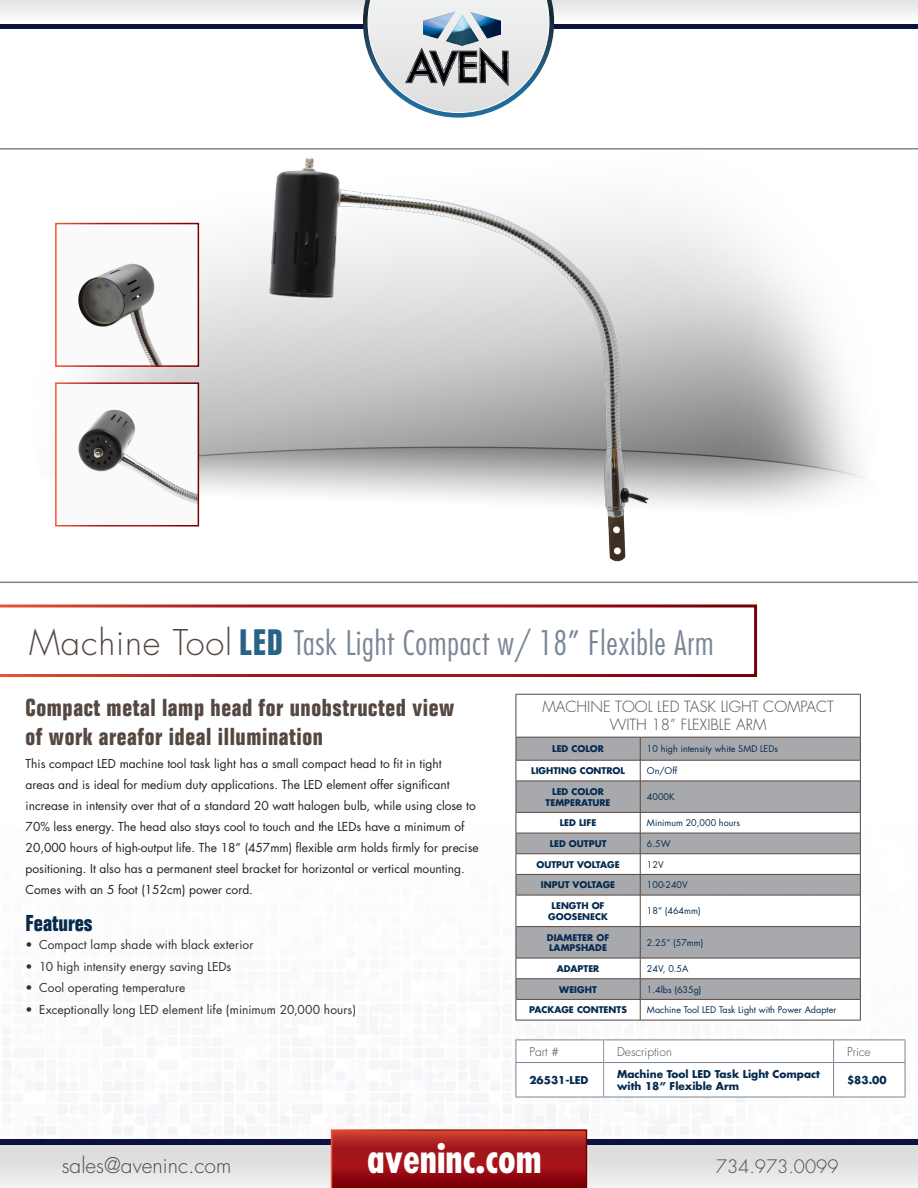
<style>
.page{position:relative;width:918px;height:1188px;background:#fff}
.page>*{position:absolute;margin:0;border:0;box-sizing:border-box;transform-origin:0 0}
.t1{font:700 condensed 40.5px "Futura";color:#fff}
.t2{font:300 condensed 33px "Futura";letter-spacing:.025em;color:#798696}
.t3{font:700 condensed 24px/28.8px "Folio";letter-spacing:.025em;color:#544841}
.Features_Title{font:700 condensed 22.5px "Folio";color:#042a4e}
.t4{font:300 21px "Futura";color:#544841}
.t5{font:300 18px "Futura";color:#544841}
.t6{font:300 15px/18px "Futura";color:#544841;text-align:center}
.t7{font:12px/21px "Futura";color:#231f20}
.t8{font:12px "Futura";letter-spacing:.01em;color:#312f30}
.t9{font:300 12px "Futura";color:#544841}
.t10{font:700 10.5px/12.6px "Futura";color:#042a4e}
.t11{font:9px "Futura";color:#042a4e}
.t12{font:700 9px/10.8px "Futura";color:#042a4e;text-align:center}
.s1{font-stretch:normal;font-size:34.5px;color:#544841}
.s2{font-family:"Folio";font-weight:700;font-size:36px;color:#286286}
</style>
<div class="page">
<div style="left:0;top:1139px;width:918px;height:49px;background:#0d113e"></div>
<div style="left:0;top:1145px;width:918px;height:43px;background:linear-gradient(to bottom,#d9d9d9,#eff0f0)"></div>
<svg style="left:331px;top:1129px;width:256px;height:59px;background:#a2181a"></svg>
<svg style="left:0;top:23px;width:918px;height:6px;fill:#0d113e"></svg>
<svg style="left:0;top:0;width:918px;height:23px"></svg>
<svg style="left:363px;top:0;width:191px;height:118px"></svg>
<hr style="left:0;top:582px;width:918px;height:1px;background:#798696">
<hr style="left:0;top:148px;width:918px;height:2px;background:#798696">
<img style="left:424px;top:12px;width:76px;height:33px">
<img style="left:32px;top:157px;width:864px;height:425px">
<svg style="left:0;top:604px;width:758px;height:73px"></svg>
<hr style="left:516px;top:1097px;width:88px;height:1px;background:#798696">
<hr style="left:604px;top:1097px;width:230px;height:1px;background:#798696">
<hr style="left:834px;top:1097px;width:71px;height:1px;background:#798696">
<svg style="left:516px;top:1040px;width:390px;height:57px"></svg>
<div style="left:517px;top:738px;width:343px;height:22px;background:#a8a9ad"></div>
<svg style="left:517px;top:761px;width:343px;height:259px"></svg>
<svg style="left:516px;top:738px;width:1px;height:43px"></svg>
<svg style="left:860px;top:738px;width:1px;height:43px"></svg>
<hr style="left:516px;top:781px;width:1px;height:31px;background:#544841">
<hr style="left:860px;top:781px;width:1px;height:31px;background:#544841">
<svg style="left:516px;top:813px;width:1px;height:82px"></svg>
<svg style="left:860px;top:812px;width:1px;height:83px"></svg>
<hr style="left:516px;top:895px;width:1px;height:32px;background:#544841">
<hr style="left:860px;top:895px;width:1px;height:32px;background:#544841">
<hr style="left:516px;top:927px;width:1px;height:31px;background:#544841">
<hr style="left:860px;top:927px;width:1px;height:31px;background:#544841">
<svg style="left:516px;top:959px;width:1px;height:61px"></svg>
<svg style="left:860px;top:958px;width:1px;height:62px"></svg>
<hr style="left:516px;top:694px;width:124px;height:1px;background:#544841">
<hr style="left:516px;top:695px;width:1px;height:42px;background:#544841">
<hr style="left:640px;top:694px;width:221px;height:1px;background:#544841">
<hr style="left:516px;top:737px;width:124px;height:1px;background:#544841">
<hr style="left:640px;top:737px;width:221px;height:1px;background:#544841">
<hr style="left:516px;top:760px;width:124px;height:1px;background:#544841">
<hr style="left:640px;top:760px;width:220px;height:1px;background:#544841">
<svg style="left:640px;top:738px;width:1px;height:43px"></svg>
<hr style="left:516px;top:781px;width:124px;height:1px;background:#544841">
<hr style="left:640px;top:781px;width:220px;height:1px;background:#544841">
<hr style="left:640px;top:781px;width:1px;height:31px;background:#544841">
<hr style="left:516px;top:812px;width:124px;height:1px;background:#544841">
<hr style="left:640px;top:812px;width:220px;height:1px;background:#544841">
<hr style="left:516px;top:833px;width:124px;height:1px;background:#544841">
<hr style="left:640px;top:833px;width:220px;height:1px;background:#544841">
<hr style="left:516px;top:853px;width:124px;height:1px;background:#544841">
<hr style="left:640px;top:853px;width:220px;height:1px;background:#544841">
<hr style="left:516px;top:874px;width:124px;height:1px;background:#544841">
<hr style="left:640px;top:874px;width:220px;height:1px;background:#544841">
<svg style="left:640px;top:813px;width:1px;height:82px"></svg>
<hr style="left:516px;top:895px;width:124px;height:1px;background:#544841">
<hr style="left:640px;top:895px;width:220px;height:1px;background:#544841">
<hr style="left:640px;top:895px;width:1px;height:31px;background:#544841">
<hr style="left:516px;top:926px;width:124px;height:1px;background:#544841">
<hr style="left:640px;top:926px;width:220px;height:1px;background:#544841">
<hr style="left:640px;top:927px;width:1px;height:31px;background:#544841">
<hr style="left:516px;top:958px;width:124px;height:1px;background:#544841">
<hr style="left:640px;top:958px;width:220px;height:1px;background:#544841">
<hr style="left:516px;top:978px;width:124px;height:1px;background:#544841">
<hr style="left:640px;top:978px;width:220px;height:1px;background:#544841">
<hr style="left:516px;top:999px;width:124px;height:1px;background:#544841">
<hr style="left:640px;top:999px;width:220px;height:1px;background:#544841">
<svg style="left:640px;top:958px;width:1px;height:62px"></svg>
<hr style="left:516px;top:1020px;width:124px;height:1px;background:#544841">
<hr style="left:640px;top:1020px;width:221px;height:1px;background:#544841">
<hr style="left:860px;top:695px;width:1px;height:42px;background:#544841">
<img style="left:58px;top:226px;width:138px;height:138px">
<div style="left:55px;top:223px;width:144px;height:144px;border:2px solid #fff"></div>
<img style="left:58px;top:385px;width:138px;height:138px">
<div style="left:55px;top:382px;width:144px;height:144px;border:2px solid #fff"></div>
<p class="t2" style="left:29px;top:623px;width:686px"><span class="s1">Machine Tool</span> <span class="s2">LED</span> Task Light Compact w/ 18” Flexible Arm</p>
<p class="t3" style="left:26px;top:694px;width:430px">Compact metal lamp head for unobstructed view of work areafor ideal illumination</p>
<p class="t7" style="left:26px;top:753px;width:455px">This compact LED machine tool task light has a small compact head to fit in tight<br>areas and is ideal for medium duty applications. The LED element offer significant increase in intensity over that of a standard 20 watt halogen bulb, while using close to 70% less energy. The head also stays cool to touch and the LEDs have a minimum of 20,000 hours of high-output life. The 18” (457mm) flexible arm holds firmly for precise positioning. It also has a permanent steel bracket for horizontal or vertical mounting.<br>Comes with an 5 foot (152cm) power cord.</p>
<p class="Features_Title" style="left:26px;top:911px;width:69px">Features</p>
<p class="t8" style="left:26px;top:937px;width:229px">• Compact lamp shade with black exterior</p>
<p class="t8" style="left:26px;top:959px;width:207px">• 10 high intensity energy saving LEDs</p>
<p class="t8" style="left:26px;top:980px;width:161px">• Cool operating temperature</p>
<p class="t8" style="left:26px;top:1002px;width:332px">• Exceptionally long LED element life (minimum 20,000 hours)</p>
<p class="t6" style="left:542px;top:698px;width:293px">MACHINE TOOL LED TASK LIGHT COMPACT<br>WITH 18” FLEXIBLE ARM</p>
<p class="t12" style="left:552px;top:743px;width:53px">LED COLOR</p>
<p class="t11" style="left:647px;top:743px;width:133px">10 high intensity white SMD LEDs</p>
<p class="t12" style="left:531px;top:765px;width:95px">LIGHTING CONTROL</p>
<p class="t11" style="left:647px;top:765px;width:32px">On/Off</p>
<p class="t12" style="left:546px;top:786px;width:66px">LED COLOR<br>TEMPERATURE</p>
<p class="t11" style="left:647px;top:791px;width:29px">4000K</p>
<p class="t12" style="left:560px;top:817px;width:38px">LED LIFE</p>
<p class="t11" style="left:647px;top:817px;width:95px">Minimum 20,000 hours</p>
<p class="t12" style="left:550px;top:838px;width:58px">LED OUTPUT</p>
<p class="t11" style="left:647px;top:838px;width:25px">6.5W</p>
<p class="t12" style="left:536px;top:859px;width:85px">OUTPUT VOLTAGE</p>
<p class="t11" style="left:647px;top:859px;width:18px">12V</p>
<p class="t12" style="left:541px;top:879px;width:76px">INPUT VOLTAGE</p>
<p class="t11" style="left:647px;top:879px;width:42px">100-240V</p>
<p class="t12" style="left:548px;top:900px;width:61px">LENGTH OF<br>GOOSENECK</p>
<p class="t11" style="left:647px;top:905px;width:55px">18” (464mm)</p>
<p class="t12" style="left:547px;top:932px;width:64px;text-align:left">DIAMETER OF<br>LAMPSHADE</p>
<p class="t11" style="left:647px;top:937px;width:58px">2.25” (57mm)</p>
<p class="t12" style="left:557px;top:963px;width:44px">ADAPTER</p>
<p class="t11" style="left:647px;top:963px;width:43px">24V, 0.5A</p>
<p class="t12" style="left:559px;top:984px;width:39px">WEIGHT</p>
<p class="t11" style="left:647px;top:984px;width:56px">1.4lbs (635g)</p>
<p class="t12" style="left:529px;top:1004px;width:99px">PACKAGE CONTENTS</p>
<p class="t11" style="left:647px;top:1004px;width:191px">Machine Tool LED Task Light with Power Adapter</p>
<p class="t9" style="left:529px;top:1044px;width:31px">Part #</p>
<p class="t9" style="left:617px;top:1044px;width:56px">Description</p>
<p class="t9" style="left:847px;top:1044px;width:25px">Price</p>
<p class="t10" style="left:529px;top:1074px;width:61px">26531-LED</p>
<p class="t10" style="left:617px;top:1067px;width:204px">Machine Tool LED Task Light Compact with 18” Flexible Arm</p>
<p class="t10" style="left:847px;top:1074px;width:41px">$83.00</p>
<h3 class="t4" style="left:62px;top:1152px;width:171px">sales@aveninc.com</h3>
<h1 class="t1" style="left:367px;top:1133px;width:176px">aveninc.com</h1>
<h3 class="t5" style="left:716px;top:1155px;width:124px">734.973.0099</h3>
</div>
